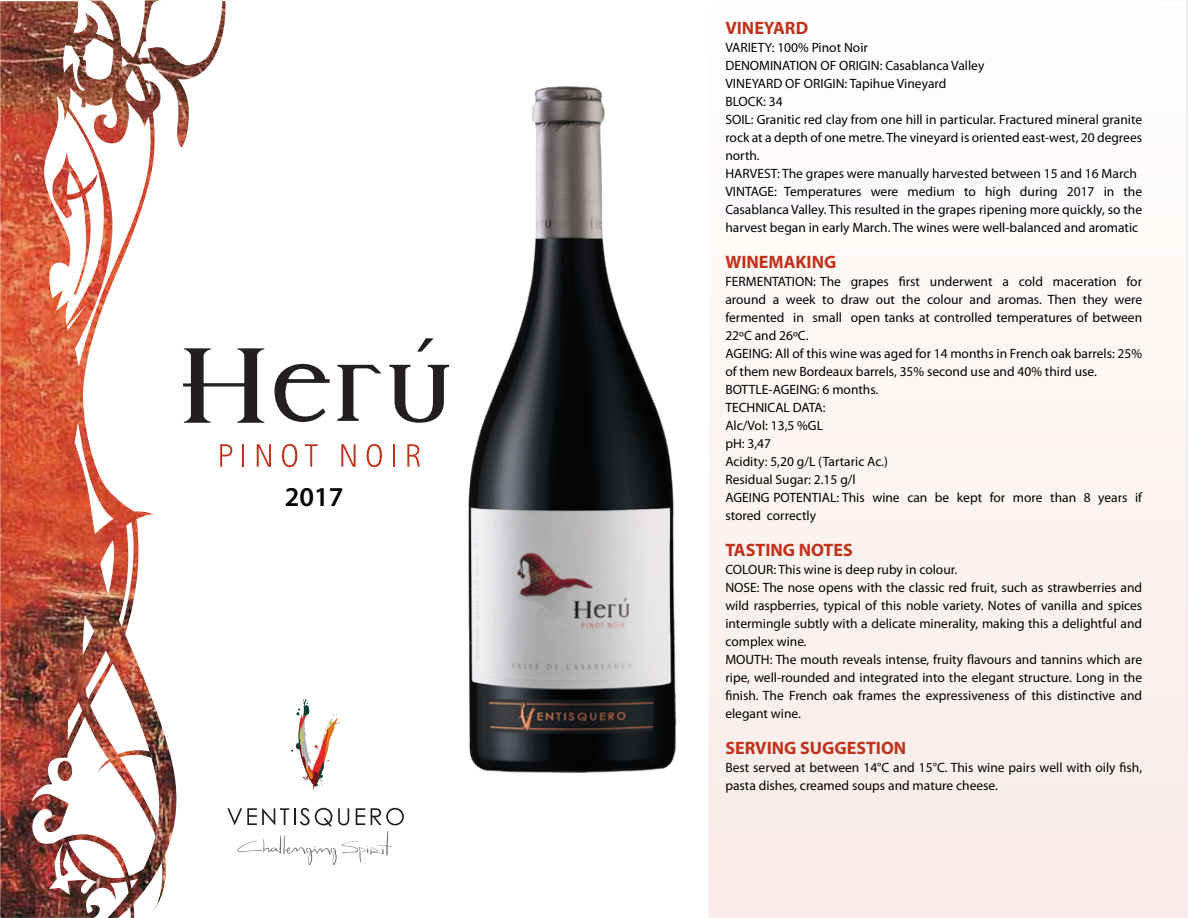
<style>
.page{position:relative;width:1188px;height:918px;background:#fff}
.page>*{position:absolute;margin:0;border:0;box-sizing:border-box;transform-origin:0 0}
.t1{font:600 27.45px "Myriad Pro";color:#020203}
.t2{font:700 18px "Myriad Pro";color:#c0321b}
.t3{font:13.5px/18px "Myriad Pro";color:#020203}
</style>
<div class="page">
<svg style="left:709px;top:0;width:479px;height:918px"></svg>
<svg style="left:227px;top:444px;width:5px;height:13px"></svg>
<hr style="left:242px;top:444px;width:2px;height:23px;background:#c0321b">
<svg style="left:257px;top:444px;width:14px;height:23px"></svg>
<svg style="left:282px;top:444px;width:15px;height:23px"></svg>
<svg style="left:227px;top:348px;width:37px;height:75px"></svg>
<svg style="left:275px;top:364px;width:24px;height:58px"></svg>
<img style="left:0;top:705px;width:177px;height:213px">
<img style="left:0;top:0;width:227px;height:705px">
<img style="left:299px;top:53px;width:542px;height:792px">
<svg style="left:291px;top:699px;width:50px;height:92px"></svg>
<svg style="left:227px;top:808px;width:177px;height:57px"></svg>
<h1 class="t1" style="left:285px;top:479px;width:60px">2017</h1>
<h2 class="t2" style="left:725px;top:16px;width:84px">VINEYARD</h2>
<p class="t3" style="left:725px;top:39px;width:418px">VARIETY: 100% Pinot Noir<br>DENOMINATION OF ORIGIN: Casablanca Valley<br>VINEYARD OF ORIGIN: Tapihue Vineyard<br>BLOCK: 34<br>SOIL: Granitic red clay from one hill in particular. Fractured mineral granite rock at a depth of one metre. The vineyard is oriented east-west, 20 degrees north.<br>HARVEST: The grapes were manually harvested between 15 and 16 March VINTAGE: Temperatures were medium to high during 2017 in the Casablanca Valley. This resulted in the grapes ripening more quickly, so the harvest began in early March. The wines were well-balanced and aromatic</p>
<h2 class="t2" style="left:725px;top:250px;width:113px">WINEMAKING</h2>
<p class="t3" style="left:725px;top:273px;width:418px">FERMENTATION: The grapes first underwent a cold maceration for around a week to draw out the colour and aromas. Then they were fermented in small open tanks at controlled temperatures of between 22ºC and 26ºC.<br>AGEING: All of this wine was aged for 14 months in French oak barrels: 25% of them new Bordeaux barrels, 35% second use and 40% third use.<br>BOTTLE-AGEING: 6 months.<br>TECHNICAL DATA:<br>Alc/Vol: 13,5 %GL<br>pH: 3,47<br>Acidity: 5,20 g/L (Tartaric Ac.)<br>Residual Sugar: 2.15 g/l<br>AGEING POTENTIAL: This wine can be kept for more than 8 years if stored correctly</p>
<h2 class="t2" style="left:725px;top:538px;width:129px">TASTING NOTES</h2>
<p class="t3" style="left:725px;top:561px;width:418px">COLOUR: This wine is deep ruby in colour.<br>NOSE: The nose opens with the classic red fruit, such as strawberries and wild raspberries, typical of this noble variety. Notes of vanilla and spices intermingle subtly with a delicate minerality, making this a delightful and complex wine.<br>MOUTH: The mouth reveals intense, fruity flavours and tannins which are ripe, well-rounded and integrated into the elegant structure. Long in the finish. The French oak frames the expressiveness of this distinctive and elegant wine.</p>
<h2 class="t2" style="left:725px;top:736px;width:183px">SERVING SUGGESTION</h2>
<p class="t3" style="left:725px;top:759px;width:418px">Best served at between 14°C and 15°C. This wine pairs well with oily fish, pasta dishes, creamed soups and mature cheese.</p>
</div>
